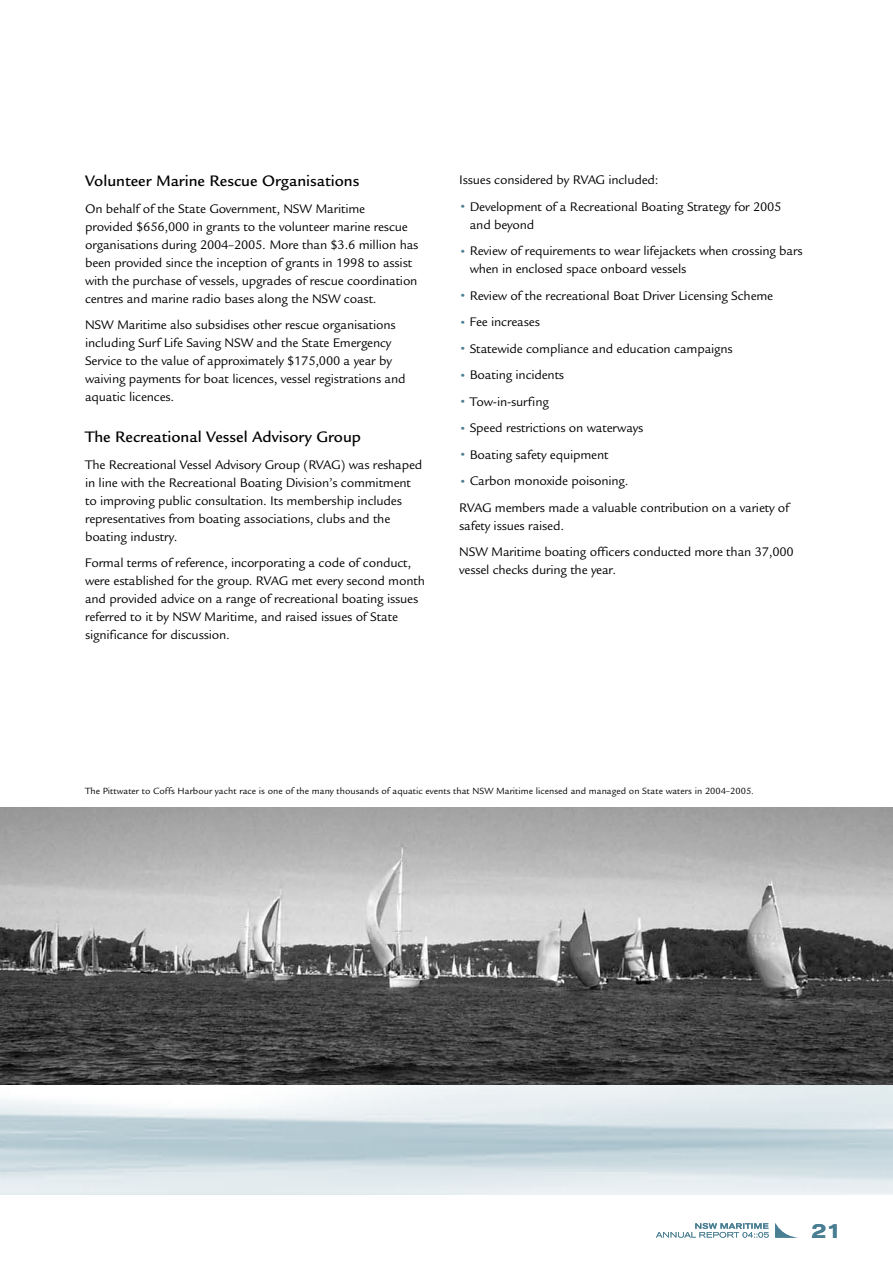
<style>
.page{position:relative;width:893px;height:1263px;background:#fff}
.page>*{position:absolute;margin:0;border:0;box-sizing:border-box;transform-origin:0 0}
.t1{font:500 expanded 21px "Akzidenz Grotesk BE";color:#497e93}
.t2{font:500 16.5px "Legacy Sans";color:#000}
.t3{font:13.5px/18px "Legacy Sans";letter-spacing:-.015em;color:#000}
.t4{font:9.75px "Legacy Sans";color:#000}
.s1{font-size:27px;color:#497e93}
</style>
<div class="page">
<img style="left:0;top:1084px;width:893px;height:110px">
<svg style="left:775px;top:1223px;width:24px;height:15px"></svg>
<svg style="left:656px;top:1223px;width:113px;height:15px"></svg>
<img style="left:0;top:808px;width:893px;height:276px">
<p class="t2" style="left:85px;top:172px;width:276px">Volunteer Marine Rescue Organisations</p>
<p class="t3" style="left:85px;top:200px;width:335px">On behalf of the State Government, NSW Maritime<br>provided $656,000 in grants to the volunteer marine rescue organisations during 2004–2005. More than $3.6 million has been provided since the inception of grants in 1998 to assist with the purchase of vessels, upgrades of rescue coordination centres and marine radio bases along the NSW coast.</p>
<p class="t3" style="left:85px;top:316px;width:322px">NSW Maritime also subsidises other rescue organisations including Surf Life Saving NSW and the State Emergency Service to the value of approximately $175,000 a year by waiving payments for boat licences, vessel registrations and aquatic licences.</p>
<p class="t2" style="left:85px;top:428px;width:278px">The Recreational Vessel Advisory Group</p>
<p class="t3" style="left:85px;top:456px;width:339px">The Recreational Vessel Advisory Group (RVAG) was reshaped in line with the Recreational Boating Division’s commitment to improving public consultation. Its membership includes representatives from boating associations, clubs and the boating industry.</p>
<p class="t3" style="left:85px;top:554px;width:341px">Formal terms of reference, incorporating a code of conduct, were established for the group. RVAG met every second month and provided advice on a range of recreational boating issues referred to it by NSW Maritime, and raised issues of State significance for discussion.</p>
<p class="t3" style="left:459px;top:171px;width:201px">Issues considered by RVAG included:</p>
<p class="t3" style="left:470px;top:198px;width:313px;text-indent:-10px"><span class="s1">•</span> Development of a Recreational Boating Strategy for 2005 and beyond</p>
<p class="t3" style="left:470px;top:242px;width:335px;text-indent:-10px"><span class="s1">•</span> Review of requirements to wear lifejackets when crossing bars when in enclosed space onboard vessels</p>
<p class="t3" style="left:459px;top:287px;width:315px"><span class="s1">•</span> Review of the recreational Boat Driver Licensing Scheme</p>
<p class="t3" style="left:459px;top:313px;width:82px"><span class="s1">•</span> Fee increases</p>
<p class="t3" style="left:459px;top:340px;width:275px"><span class="s1">•</span> Statewide compliance and education campaigns</p>
<p class="t3" style="left:459px;top:366px;width:106px"><span class="s1">•</span> Boating incidents</p>
<p class="t3" style="left:459px;top:393px;width:91px"><span class="s1">•</span> Tow-in-surfing</p>
<p class="t3" style="left:459px;top:419px;width:186px"><span class="s1">•</span> Speed restrictions on waterways</p>
<p class="t3" style="left:459px;top:446px;width:151px"><span class="s1">•</span> Boating safety equipment</p>
<p class="t3" style="left:459px;top:468px;width:331px;line-height:26.5px"><span class="s1">•</span> Carbon monoxide poisoning.<br>RVAG members made a valuable contribution on a variety of</p>
<p class="t3" style="left:459px;top:512px;width:336px;line-height:26.5px">safety issues raised.<br>NSW Maritime boating officers conducted more than 37,000</p>
<p class="t3" style="left:459px;top:561px;width:159px">vessel checks during the year.</p>
<p class="t4" style="left:85px;top:785px;width:670px">The Pittwater to Coffs Harbour yacht race is one of the many thousands of aquatic events that NSW Maritime licensed and managed on State waters in 2004–2005.</p>
<h1 class="t1" style="left:811px;top:1218px;width:14px">21</h1>
</div>
